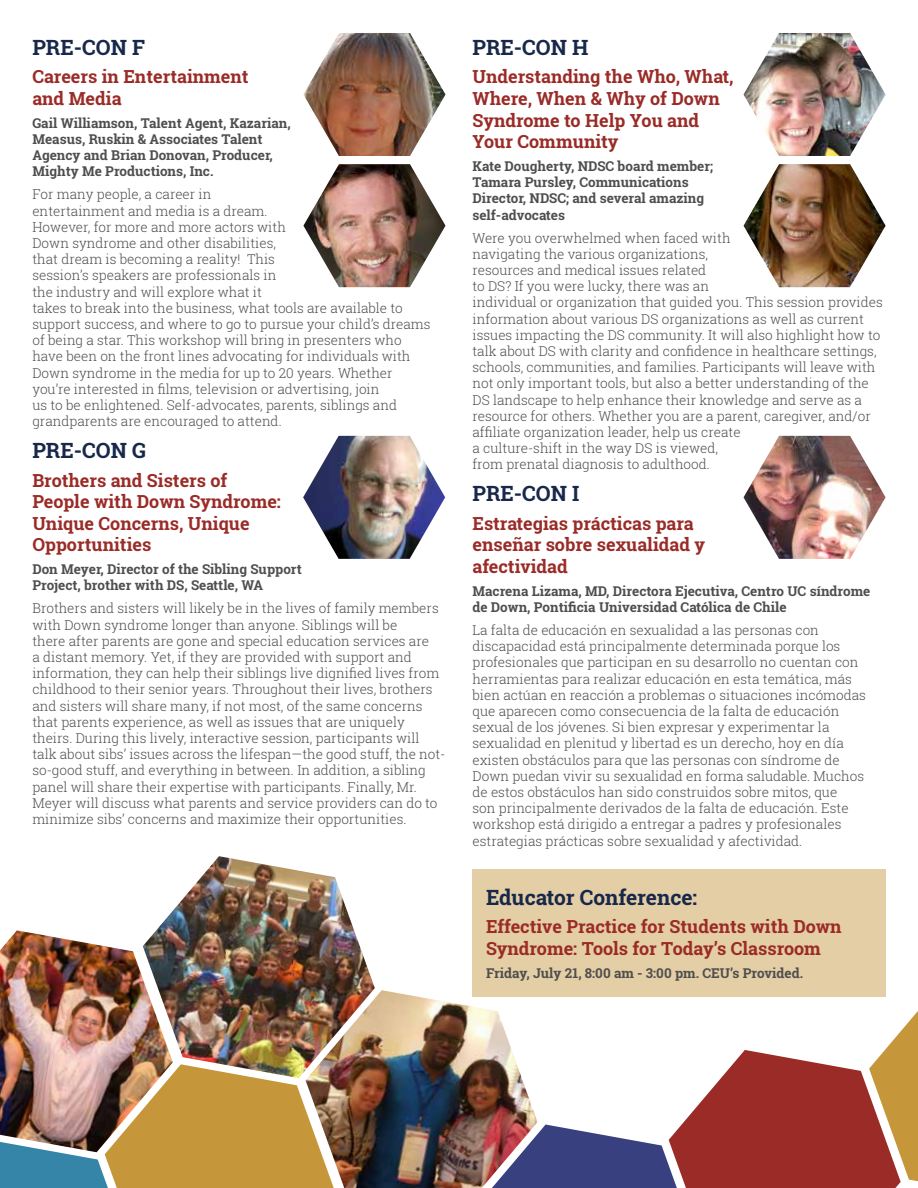
<style>
.page{position:relative;width:918px;height:1188px;background:#fff}
.page>*{position:absolute;margin:0;border:0;box-sizing:border-box;transform-origin:0 0}
.t1{font:700 21px "Roboto Slab";color:#18284a}
.t2{font:700 18px/21.6px "Roboto Slab";color:#9a2b27}
.t3{font:300 13.5px/16.2px "Roboto Slab";color:#4f4e4e}
.t4{font:700 13.5px/16.2px "Roboto Slab";color:#4f4e4e}
</style>
<div class="page">
<img style="left:303px;top:33px;width:143px;height:123px">
<img style="left:744px;top:33px;width:142px;height:123px">
<img style="left:744px;top:436px;width:142px;height:123px">
<img style="left:303px;top:436px;width:142px;height:123px">
<img style="left:303px;top:164px;width:143px;height:123px">
<img style="left:744px;top:164px;width:142px;height:123px">
<img style="left:0;top:930px;width:143px;height:134px">
<img style="left:0;top:1064px;width:306px;height:124px">
<img style="left:306px;top:990px;width:190px;height:198px">
<img style="left:143px;top:856px;width:232px;height:222px">
<svg style="left:492px;top:1011px;width:426px;height:177px"></svg>
<div style="left:472px;top:869px;width:414px;height:128px;background:#e4cea5"></div>
<h1 class="t1" style="left:32px;top:33px;width:114px">PRE-CON F</h1>
<h2 class="t2" style="left:32px;top:66px;width:218px">Careers in Entertainment and Media</h2>
<p class="t4" style="left:32px;top:115px;width:260px">Gail Williamson, Talent Agent, Kazarian, Measus, Ruskin &amp; Associates Talent Agency and Brian Donovan, Producer, Mighty Me Productions, Inc.</p>
<p class="t3" style="left:32px;top:186px;width:400px">For many people, a career in<br>entertainment and media is a dream.<br>However, for more and more actors with<br>Down syndrome and other disabilities,<br>that dream is becoming a reality! This<br>session’s speakers are professionals in<br>the industry and will explore what it<br>takes to break into the business, what tools are available to support success, and where to go to pursue your child’s dreams of being a star. This workshop will bring in presenters who have been on the front lines advocating for individuals with Down syndrome in the media for up to 20 years. Whether you’re interested in films, television or advertising, join<br>us to be enlightened. Self-advocates, parents, siblings and grandparents are encouraged to attend.</p>
<h1 class="t1" style="left:32px;top:436px;width:115px">PRE-CON G</h1>
<h2 class="t2" style="left:32px;top:469px;width:250px">Brothers and Sisters of<br>People with Down Syndrome:<br>Unique Concerns, Unique<br>Opportunities</h2>
<p class="t4" style="left:32px;top:561px;width:271px">Don Meyer, Director of the Sibling Support<br>Project, brother with DS, Seattle, WA</p>
<p class="t3" style="left:32px;top:600px;width:415px">Brothers and sisters will likely be in the lives of family members with Down syndrome longer than anyone. Siblings will be<br>there after parents are gone and special education services are<br>a distant memory. Yet, if they are provided with support and information, they can help their siblings live dignified lives from childhood to their senior years. Throughout their lives, brothers and sisters will share many, if not most, of the same concerns that parents experience, as well as issues that are uniquely theirs. During this lively, interactive session, participants will talk about sibs’ issues across the lifespan—the good stuff, the not&shy;so-good stuff, and everything in between. In addition, a sibling panel will share their expertise with participants. Finally, Mr.<br>Meyer will discuss what parents and service providers can do to minimize sibs’ concerns and maximize their opportunities.</p>
<h1 class="t1" style="left:472px;top:33px;width:118px">PRE-CON H</h1>
<h2 class="t2" style="left:472px;top:66px;width:263px">Understanding the Who, What,<br>Where, When &amp; Why of Down<br>Syndrome to Help You and<br>Your Community</h2>
<p class="t4" style="left:472px;top:158px;width:242px">Kate Dougherty, NDSC board member;<br>Tamara Pursley, Communications<br>Director, NDSC; and several amazing self-advocates</p>
<p class="t3" style="left:472px;top:229px;width:412px">Were you overwhelmed when faced with<br>navigating the various organizations,<br>resources and medical issues related<br>to DS? If you were lucky, there was an<br>individual or organization that guided you. This session provides information about various DS organizations as well as current issues impacting the DS community. It will also highlight how to talk about DS with clarity and confidence in healthcare settings, schools, communities, and families. Participants will leave with not only important tools, but also a better understanding of the DS landscape to help enhance their knowledge and serve as a resource for others. Whether you are a parent, caregiver, and/or affiliate organization leader, help us create<br>a culture-shift in the way DS is viewed,<br>from prenatal diagnosis to adulthood.</p>
<h1 class="t1" style="left:472px;top:479px;width:108px">PRE-CON I</h1>
<h2 class="t2" style="left:472px;top:512px;width:234px">Estrategias prácticas para enseñar sobre sexualidad y afectividad</h2>
<p class="t4" style="left:472px;top:583px;width:399px">Macrena Lizama, MD, Directora Ejecutiva, Centro UC síndrome de Down, Pontificia Universidad Católica de Chile</p>
<p class="t3" style="left:472px;top:622px;width:395px">La falta de educación en sexualidad a las personas con discapacidad está principalmente determinada porque los profesionales que participan en su desarrollo no cuentan con herramientas para realizar educación en esta temática, más bien actúan en reacción a problemas o situaciones incómodas que aparecen como consecuencia de la falta de educación sexual de los jóvenes. Si bien expresar y experimentar la sexualidad en plenitud y libertad es un derecho, hoy en día existen obstáculos para que las personas con síndrome de Down puedan vivir su sexualidad en forma saludable. Muchos de estos obstáculos han sido construidos sobre mitos, que<br>son principalmente derivados de la falta de educación. Este workshop está dirigido a entregar a padres y profesionales estrategias prácticas sobre sexualidad y afectividad.</p>
<h1 class="t1" style="left:486px;top:883px;width:213px">Educator Conference:</h1>
<h2 class="t2" style="left:486px;top:916px;width:357px">Effective Practice for Students with Down<br>Syndrome: Tools for Today’s Classroom</h2>
<p class="t4" style="left:486px;top:964px;width:319px">Friday, July 21, 8:00 am - 3:00 pm. CEU’s Provided.</p>
</div>
